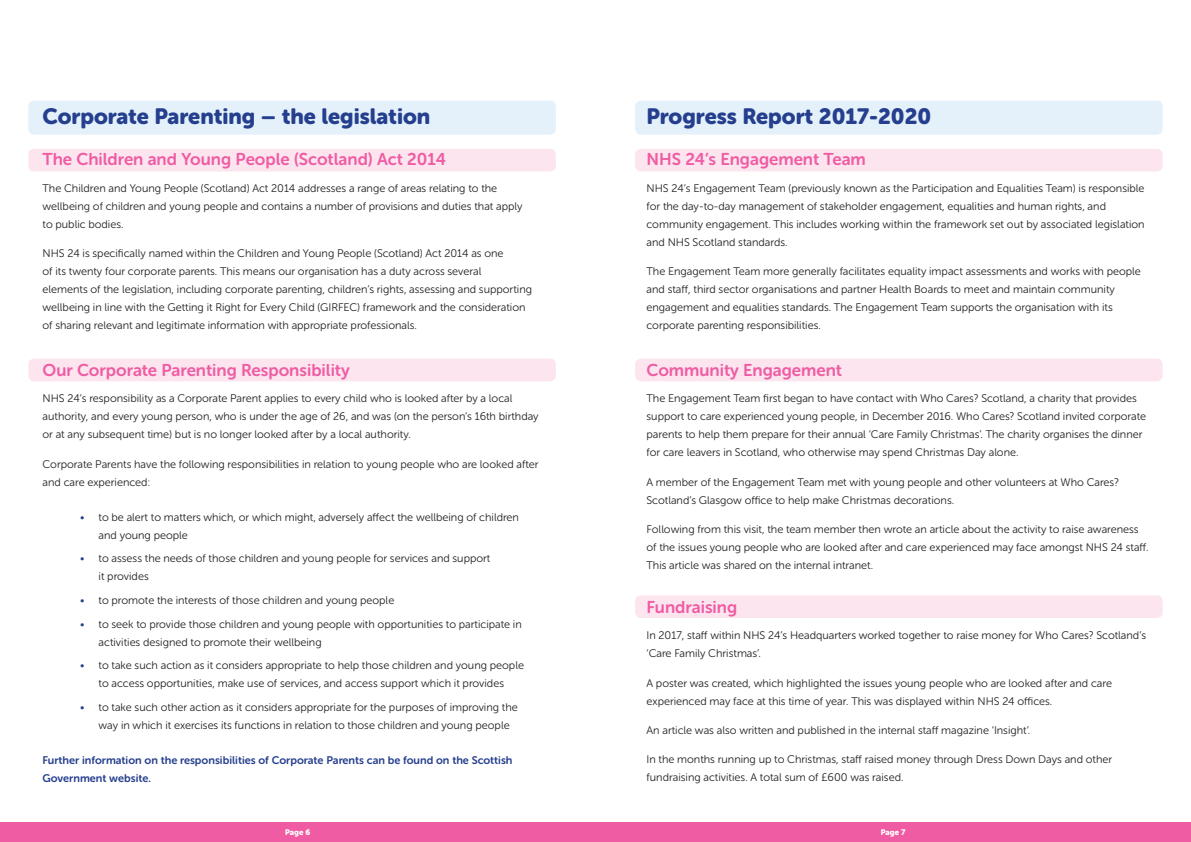
<style>
.page{position:relative;width:1191px;height:842px;background:#fff}
.page>*{position:absolute;margin:0;border:0;box-sizing:border-box;transform-origin:0 0}
.t1{font:22px "Museo Sans Rounded 900";color:#253f8e}
.t2{font:17px "Museo Sans Rounded 700";color:#ef5ca3}
.t3{font:11px/18px "Museo Sans Rounded 300";color:#231f20}
.t4{font:11px/18px "Museo Sans Rounded 700";color:#253f8e}
.t5{font:8px "Museo Sans Rounded 900";color:#fff}
.s1{color:#253f8e}
</style>
<div class="page">
<div style="left:28px;top:101px;width:528px;height:34px;background:#e4f1fa;border-radius:6px"></div>
<div style="left:28px;top:149px;width:528px;height:22px;background:#fce5ef;border-radius:6px"></div>
<div style="left:635px;top:149px;width:527px;height:22px;background:#fce5ef;border-radius:6px"></div>
<div style="left:635px;top:359px;width:527px;height:22px;background:#fce5ef;border-radius:6px"></div>
<div style="left:635px;top:595px;width:527px;height:23px;background:#fce5ef;border-radius:6px"></div>
<div style="left:28px;top:359px;width:528px;height:22px;background:#fce5ef;border-radius:6px"></div>
<div style="left:635px;top:101px;width:527px;height:34px;background:#e4f1fa;border-radius:6px"></div>
<div style="left:595px;top:822px;width:596px;height:20px;background:#ef5ca3"></div>
<div style="left:0;top:822px;width:595px;height:20px;background:#ef5ca3"></div>
<h1 class="t1" style="left:43px;top:104px;width:389px">Corporate Parenting – the legislation</h1>
<h2 class="t2" style="left:43px;top:150px;width:405px">The Children and Young People (Scotland) Act 2014</h2>
<p class="t3" style="left:43px;top:179px;width:481px">The Children and Young People (Scotland) Act 2014 addresses a range of areas relating to the wellbeing of children and young people and contains a number of provisions and duties that apply to public bodies.</p>
<p class="t3" style="left:43px;top:244px;width:491px">NHS 24 is specifically named within the Children and Young People (Scotland) Act 2014 as one<br>of its twenty four corporate parents. This means our organisation has a duty across several<br>elements of the legislation, including corporate parenting, children’s rights, assessing and supporting wellbeing in line with the Getting it Right for Every Child (GIRFEC) framework and the consideration of sharing relevant and legitimate information with appropriate professionals.</p>
<h2 class="t2" style="left:43px;top:360px;width:309px">Our Corporate Parenting Responsibility</h2>
<p class="t3" style="left:43px;top:390px;width:497px">NHS 24’s responsibility as a Corporate Parent applies to every child who is looked after by a local authority, and every young person, who is under the age of 26, and was (on the person’s 16th birthday or at any subsequent time) but is no longer looked after by a local authority.</p>
<p class="t3" style="left:43px;top:455px;width:497px">Corporate Parents have the following responsibilities in relation to young people who are looked after and care experienced:</p>
<p class="t3" style="left:99px;top:508px;width:422px;text-indent:-18px"><span class="s1">•</span> to be alert to matters which, or which might, adversely affect the wellbeing of children and young people</p>
<p class="t3" style="left:99px;top:550px;width:393px;text-indent:-18px"><span class="s1">•</span> to assess the needs of those children and young people for services and support it provides</p>
<p class="t3" style="left:80px;top:591px;width:316px"><span class="s1">•</span> to promote the interests of those children and young people</p>
<p class="t3" style="left:99px;top:615px;width:425px;text-indent:-18px"><span class="s1">•</span> to seek to provide those children and young people with opportunities to participate in activities designed to promote their wellbeing</p>
<p class="t3" style="left:80px;top:657px;width:445px;text-align:center"><span class="s1">•</span> to take such action as it considers appropriate to help those children and young people to access opportunities, make use of services, and access support which it provides</p>
<p class="t3" style="left:99px;top:698px;width:421px;text-indent:-18px"><span class="s1">•</span> to take such other action as it considers appropriate for the purposes of improving the way in which it exercises its functions in relation to those children and young people</p>
<p class="t4" style="left:43px;top:751px;width:471px">Further information on the responsibilities of Corporate Parents can be found on the Scottish<br>Government website.</p>
<h1 class="t1" style="left:646px;top:104px;width:286px">Progress Report 2017-2020</h1>
<h2 class="t2" style="left:646px;top:150px;width:221px">NHS 24’s Engagement Team</h2>
<p class="t3" style="left:646px;top:179px;width:499px">NHS 24’s Engagement Team (previously known as the Participation and Equalities Team) is responsible for the day-to-day management of stakeholder engagement, equalities and human rights, and community engagement. This includes working within the framework set out by associated legislation and NHS Scotland standards.</p>
<p class="t3" style="left:646px;top:262px;width:496px">The Engagement Team more generally facilitates equality impact assessments and works with people and staff, third sector organisations and partner Health Boards to meet and maintain community engagement and equalities standards. The Engagement Team supports the organisation with its corporate parenting responsibilities.</p>
<h2 class="t2" style="left:646px;top:360px;width:197px">Community Engagement</h2>
<p class="t3" style="left:646px;top:390px;width:501px">The Engagement Team first began to have contact with Who Cares? Scotland, a charity that provides support to care experienced young people, in December 2016. Who Cares? Scotland invited corporate parents to help them prepare for their annual ‘Care Family Christmas’. The charity organises the dinner for care leavers in Scotland, who otherwise may spend Christmas Day alone.</p>
<p class="t3" style="left:646px;top:473px;width:474px">A member of the Engagement Team met with young people and other volunteers at Who Cares?<br>Scotland’s Glasgow office to help make Christmas decorations.</p>
<p class="t3" style="left:646px;top:520px;width:503px">Following from this visit, the team member then wrote an article about the activity to raise awareness of the issues young people who are looked after and care experienced may face amongst NHS 24 staff.<br>This article was shared on the internal intranet.</p>
<h2 class="t2" style="left:646px;top:597px;width:92px">Fundraising</h2>
<p class="t3" style="left:646px;top:627px;width:501px">In 2017, staff within NHS 24’s Headquarters worked together to raise money for Who Cares? Scotland’s ‘Care Family Christmas’.</p>
<p class="t3" style="left:646px;top:674px;width:467px">A poster was created, which highlighted the issues young people who are looked after and care experienced may face at this time of year. This was displayed within NHS 24 offices.</p>
<p class="t3" style="left:646px;top:721px;width:385px">An article was also written and published in the internal staff magazine ‘Insight’.</p>
<p class="t3" style="left:646px;top:751px;width:467px">In the months running up to Christmas, staff raised money through Dress Down Days and other fundraising activities. A total sum of £600 was raised.</p>
<p class="t5" style="left:285px;top:827px;width:27px">Page 6</p>
<p class="t5" style="left:881px;top:827px;width:26px">Page 7</p>
</div>
